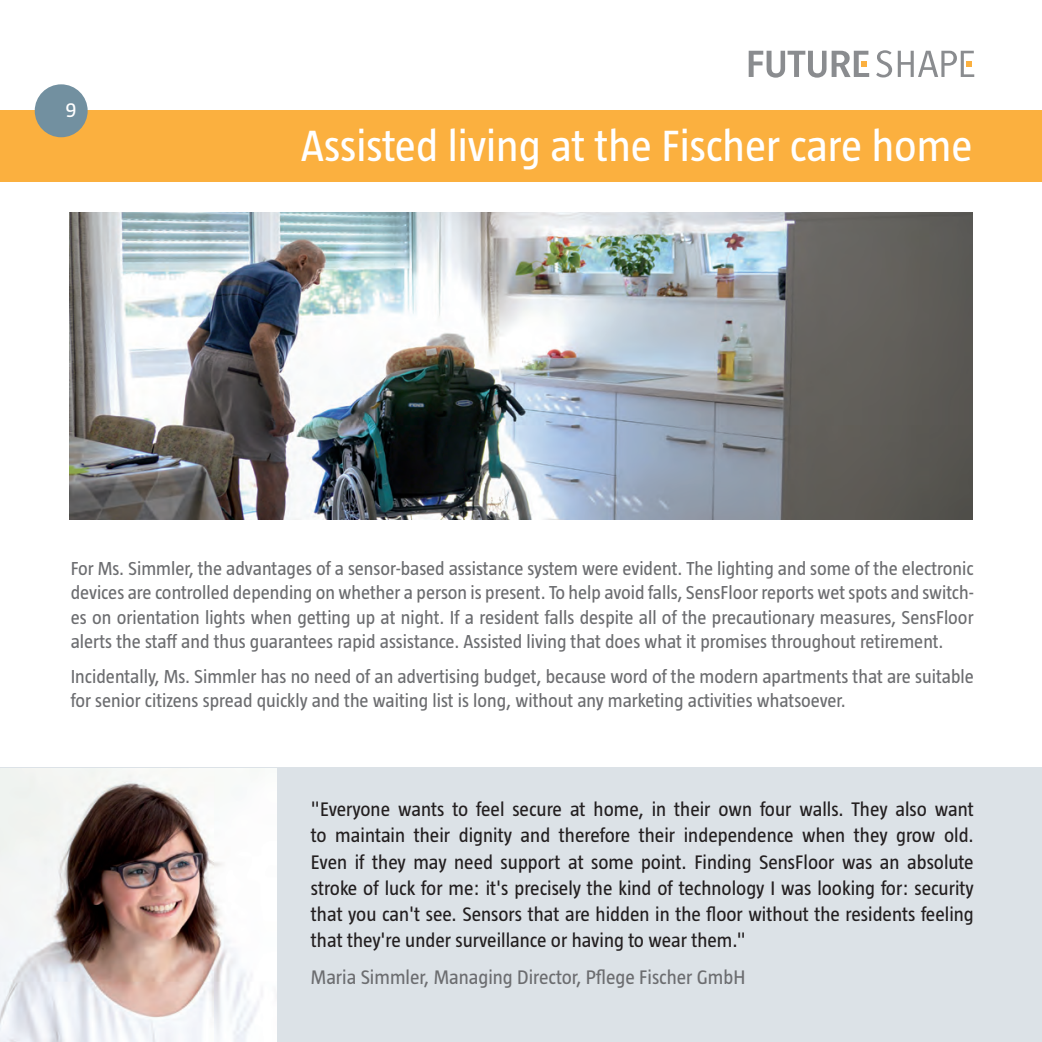
<style>
.page{position:relative;width:1042px;height:1042px;background:#fff}
.page>*{position:absolute;margin:0;border:0;box-sizing:border-box;transform-origin:0 0}
.t1{font:44.8px "Taz";color:#fff}
.t2{font:21px "Taz";color:#fff}
.t3{font:20.12px/26.2px "Taz";color:#231f20;text-align:justify}
.t4{font:20.12px "Taz";color:#6c6d70}
.t5{font:19.25px/24.5px "Taz";color:#6c6d70;text-align:justify}
</style>
<div class="page">
<div style="left:0;top:768px;width:1042px;height:274px;background:#dce2e7"></div>
<div style="left:0;top:110px;width:1042px;height:72px;background:#fbb03f"></div>
<img style="left:69px;top:212px;width:903px;height:308px">
<img style="left:0;top:768px;width:277px;height:274px">
<svg style="left:748px;top:51px;width:121px;height:27px"></svg>
<svg style="left:876px;top:50px;width:16px;height:28px"></svg>
<svg style="left:898px;top:51px;width:76px;height:26px"></svg>
<div style="left:35px;top:84px;width:53px;height:53px;background:#7290a0;border-radius:50%"></div>
<p class="t2" style="left:65px;top:99px;width:13px">9</p>
<h1 class="t1" style="left:301px;top:122px;width:673px">Assisted living at the Fischer care home</h1>
<p class="t5" style="left:71px;top:556px;width:904px">For Ms. Simmler, the advantages of a sensor-based assistance system were evident. The lighting and some of the electronic devices are controlled depending on whether a person is present. To help avoid falls, SensFloor reports wet spots and switch&shy;es on orientation lights when getting up at night. If a resident falls despite all of the precautionary measures, SensFloor alerts the staff and thus guarantees rapid assistance. Assisted living that does what it promises throughout retirement.</p>
<p class="t5" style="left:71px;top:664px;width:904px">Incidentally, Ms. Simmler has no need of an advertising budget, because word of the modern apartments that are suitable for senior citizens spread quickly and the waiting list is long, without any marketing activities whatsoever.</p>
<p class="t3" style="left:311px;top:796px;width:664px">"Everyone wants to feel secure at home, in their own four walls. They also want to maintain their dignity and therefore their independence when they grow old.<br>Even if they may need support at some point. Finding SensFloor was an absolute stroke of luck for me: it's precisely the kind of technology I was looking for: security that you can't see. Sensors that are hidden in the floor without the residents feeling that they're under surveillance or having to wear them."</p>
<p class="t4" style="left:311px;top:966px;width:436px">Maria Simmler, Managing Director, Pflege Fischer GmbH</p>
</div>
